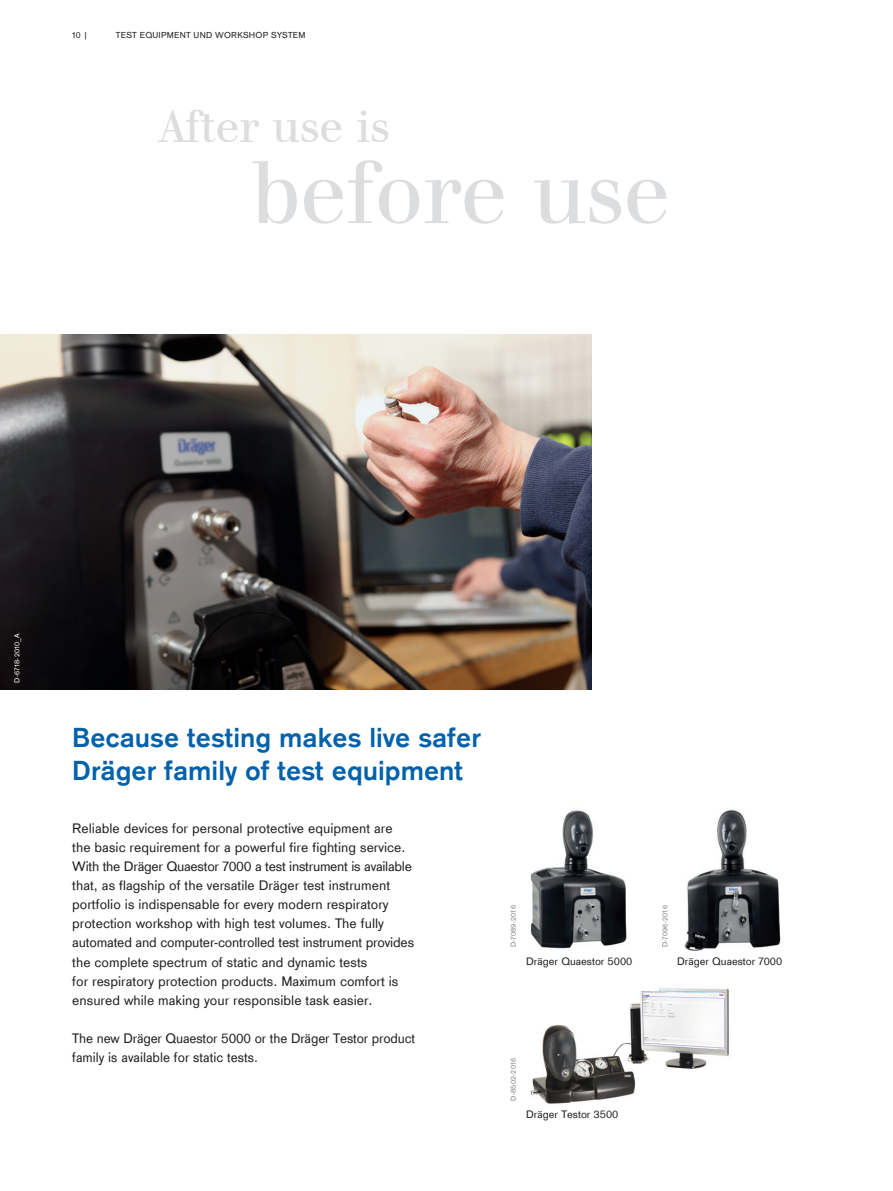
<style>
.page{position:relative;width:893px;height:1191px;background:#fff}
.page>*{position:absolute;margin:0;border:0;box-sizing:border-box;transform-origin:0 0}
.t1{font:93px "Draeger Walbaum";color:#dcdddf}
.t2{font:48px "Draeger Walbaum";color:#dcdddf}
.Hauptüberschrift{font:700 28.5px "Draeger Sans Global";color:#0161aa}
.Fließ_DraeSansReg_9{font:14.25px/19.2px "Draeger Sans Global";color:#231f20}
.Bildunterschrift{font:11.25px "Draeger Sans Global";color:#231f20}
.Rubrizierung{font:9px "Draeger Sans Global";letter-spacing:.025em;color:#231f20}
.Paginierung{font:9px "Draeger Sans Global";color:#231f20}
.Bildnummer_Weiß{font:7.5px "Draeger Sans Global";letter-spacing:.025em;color:#808285}
.Bildnummer_Weiß-2{font:7.5px "Draeger Sans Global";letter-spacing:.025em;color:#fff}
</style>
<div class="page">
<img style="left:0;top:335px;width:591px;height:354px">
<img style="left:530px;top:988px;width:199px;height:116px">
<div style="left:502px;top:804px;width:156px;height:187px;background:#fff"></div>
<img style="left:530px;top:810px;width:97px;height:139px">
<img style="left:684px;top:809px;width:97px;height:142px">
<p class="Paginierung" style="left:72px;top:30px;width:17px">10 |</p>
<p class="Rubrizierung" style="left:116px;top:30px;width:191px">TEST EQUIPMENT UND WORKSHOP SYSTEM</p>
<p class="t2" style="left:160px;top:95px;width:232px">After use is</p>
<p class="t1" style="left:251px;top:132px;width:420px">before use</p>
<p class="Bildnummer_Weiß-2" style="left:13px;top:682px;width:51px;rotate:-90deg">D-6718-2010_A</p>
<p class="Hauptüberschrift" style="left:72px;top:720px;width:410px">Because testing makes live safer</p>
<p class="Hauptüberschrift" style="left:72px;top:753px;width:392px">Dräger family of test equipment</p>
<p class="Fließ_DraeSansReg_9" style="left:72px;top:818px;width:343px">Reliable devices for personal protective equipment are the basic requirement for a powerful fire fighting service.<br>With the Dräger Quaestor 7000 a test instrument is available that, as flagship of the versatile Dräger test instrument portfolio is indispensable for every modern respiratory protection workshop with high test volumes. The fully automated and computer-controlled test instrument provides the complete spectrum of static and dynamic tests<br>for respiratory protection products. Maximum comfort is ensured while making your responsible task easier.</p>
<p class="Fließ_DraeSansReg_9" style="left:72px;top:1028px;width:344px">The new Dräger Quaestor 5000 or the Dräger Testor product family is available for static tests.</p>
<p class="Bildnummer_Weiß" style="left:509px;top:947px;width:44px;rotate:-90deg">D-7089-2016</p>
<p class="Bildnummer_Weiß" style="left:660px;top:947px;width:44px;rotate:-90deg">D-7096-2016</p>
<p class="Bildunterschrift" style="left:526px;top:954px;width:108px">Dräger Quaestor 5000</p>
<p class="Bildunterschrift" style="left:677px;top:954px;width:107px">Dräger Quaestor 7000</p>
<p class="Bildnummer_Weiß" style="left:509px;top:1100px;width:44px;rotate:-90deg">D-8502-2016</p>
<p class="Bildunterschrift" style="left:526px;top:1107px;width:94px">Dräger Testor 3500</p>
</div>
